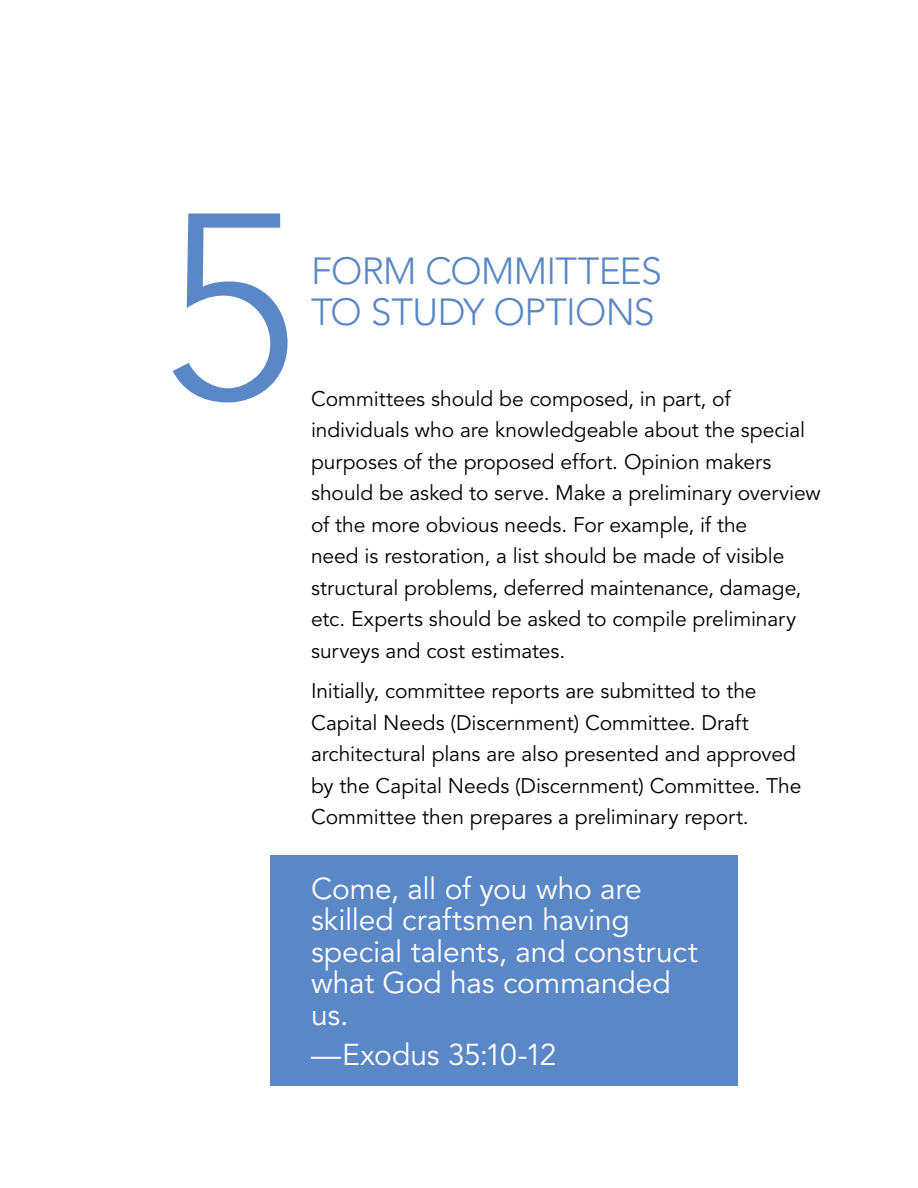
<style>
.page{position:relative;width:918px;height:1188px;background:#fff}
.page>*{position:absolute;margin:0;border:0;box-sizing:border-box;transform-origin:0 0}
.t1{font:300 262.5px "Avenir LT Std";color:#5a87c6}
.t2{font:300 37.5px/40.5px "Avenir LT Std";letter-spacing:-.02em;color:#5a87c6}
.t3{font:30px/31.5px "Avenir LT Std";letter-spacing:-.005em;color:#fff}
.t4{font:21px/31.5px "Avenir LT Std";letter-spacing:-.005em;color:#000}
</style>
<div class="page">
<div style="left:270px;top:855px;width:468px;height:230px;background:#5a87c6"></div>
<h1 class="t1" style="left:162px;top:155px;width:138px">5</h1>
<h2 class="t2" style="left:311px;top:251px;width:352px">FORM COMMITTEES<br>TO STUDY OPTIONS</h2>
<p class="t4" style="left:311px;top:383px;width:511px">Committees should be composed, in part, of individuals who are knowledgeable about the special purposes of the proposed effort. Opinion makers should be asked to serve. Make a preliminary overview of the more obvious needs. For example, if the<br>need is restoration, a list should be made of visible structural problems, deferred maintenance, damage, etc. Experts should be asked to compile preliminary surveys and cost estimates.</p>
<p class="t4" style="left:311px;top:676px;width:492px">Initially, committee reports are submitted to the Capital Needs (Discernment) Committee. Draft architectural plans are also presented and approved by the Capital Needs (Discernment) Committee. The Committee then prepares a preliminary report.</p>
<h3 class="t3" style="left:311px;top:873px;width:388px">Come, all of you who are skilled craftsmen having special talents, and construct what God has commanded us.</h3>
<h3 class="t3" style="left:311px;top:1040px;width:247px">—Exodus 35:10-12</h3>
</div>
